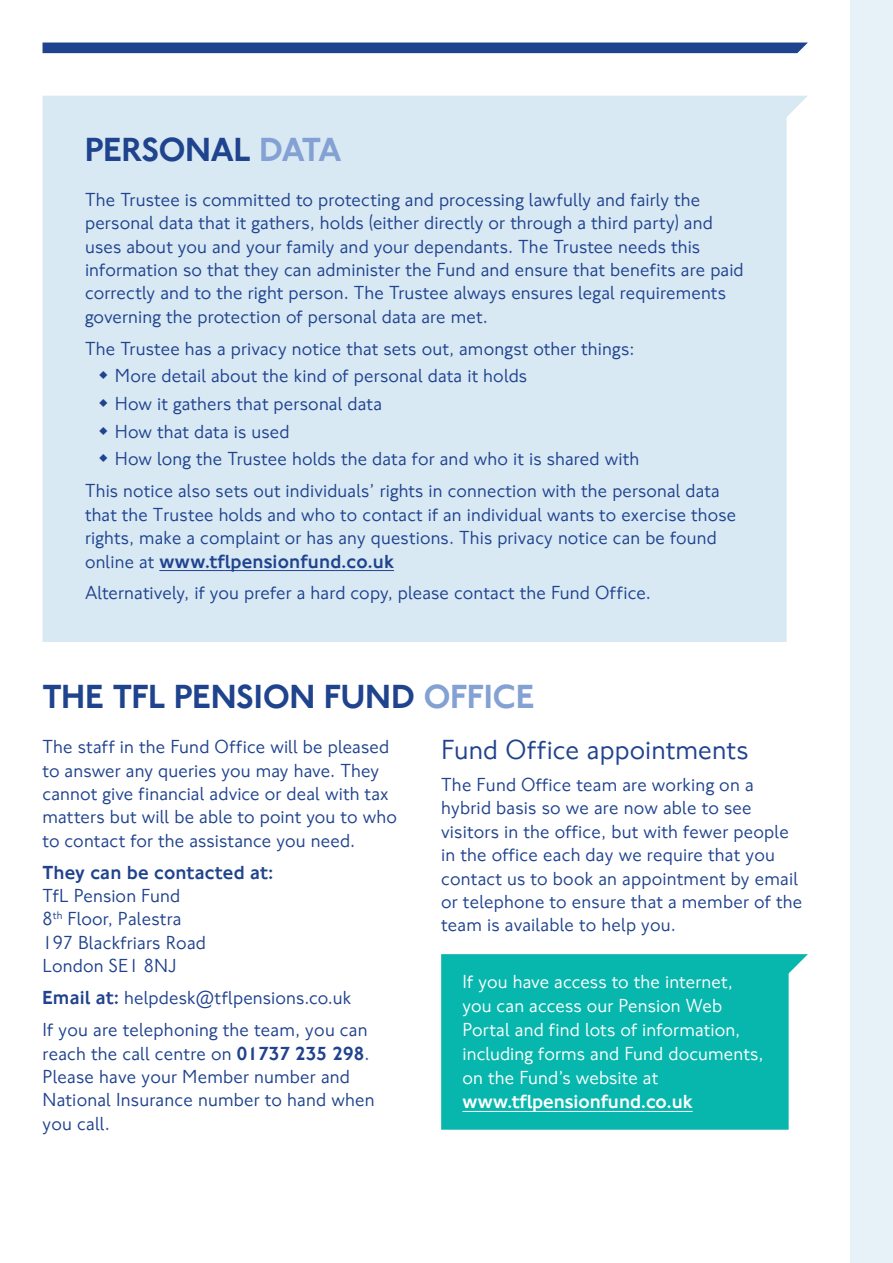
<style>
.page{position:relative;width:893px;height:1263px;background:#fff}
.page>*{position:absolute;margin:0;border:0;box-sizing:border-box;transform-origin:0 0}
.t1{font:500 34.5px "NJ Font";color:#20438e}
.t2{font:28.5px "NJ Font";letter-spacing:.005em;color:#20438e}
.t3{font:19.5px/23.4px "NJ Font";letter-spacing:.01em;color:#20438e}
.t4{font:19.5px/24px "NJ Font";letter-spacing:.005em;color:#fff}
.t5{font:500 19.5px "NJ Font";letter-spacing:.01em;color:#20438e}
.s1{color:#84a1d3}
.s2{font-weight:500}
</style>
<div class="page">
<div style="left:850px;top:0;width:43px;height:1263px;background:#e7f2f8"></div>
<div style="left:441px;top:954px;width:367px;height:176px;background:#07b7ad"></div>
<hr style="left:462px;top:1111px;width:231px;height:1px;background:#fff">
<div style="left:43px;top:43px;width:765px;height:10px;background:#20438e"></div>
<div style="left:43px;top:96px;width:764px;height:546px;background:#d8e9f4"></div>
<hr style="left:159px;top:570px;width:235px;height:1px;background:#20438e">
<svg style="left:99px;top:371px;width:8px;height:8px"></svg>
<svg style="left:99px;top:399px;width:8px;height:8px"></svg>
<svg style="left:99px;top:427px;width:8px;height:8px"></svg>
<svg style="left:99px;top:454px;width:8px;height:8px"></svg>
<p class="t1" style="left:85px;top:129px;width:258px">PERSONAL <span class="s1">DATA</span></p>
<p class="t3" style="left:85px;top:188px;width:660px">The Trustee is committed to protecting and processing lawfully and fairly the personal data that it gathers, holds (either directly or through a third party) and uses about you and your family and your dependants. The Trustee needs this information so that they can administer the Fund and ensure that benefits are paid correctly and to the right person. The Trustee always ensures legal requirements governing the protection of personal data are met.</p>
<p class="t3" style="left:85px;top:337px;width:551px">The Trustee has a privacy notice that sets out, amongst other things:</p>
<p class="t3" style="left:115px;top:365px;width:414px">More detail about the kind of personal data it holds</p>
<p class="t3" style="left:115px;top:392px;width:269px">How it gathers that personal data</p>
<p class="t3" style="left:115px;top:420px;width:176px">How that data is used</p>
<p class="t3" style="left:115px;top:448px;width:526px">How long the Trustee holds the data for and who it is shared with</p>
<p class="t3" style="left:85px;top:480px;width:653px">This notice also sets out individuals’ rights in connection with the personal data that the Trustee holds and who to contact if an individual wants to exercise those rights, make a complaint or has any questions. This privacy notice can be found online at <span class="s2">www.tflpensionfund.co.uk</span></p>
<p class="t3" style="left:85px;top:582px;width:567px">Alternatively, if you prefer a hard copy, please contact the Fund Office.</p>
<p class="t1" style="left:43px;top:676px;width:493px">THE TFL PENSION FUND <span class="s1">OFFICE</span></p>
<p class="t3" style="left:43px;top:735px;width:356px">The staff in the Fund Office will be pleased to answer any queries you may have. They cannot give financial advice or deal with tax matters but will be able to point you to who to contact for the assistance you need.</p>
<p class="t5" style="left:43px;top:860px;width:233px">They can be contacted at:</p>
<p class="t3" style="left:43px;top:884px;width:165px">TfL Pension Fund<br>8<sup>th</sup> Floor, Palestra<br>197 Blackfriars Road<br>London SE1 8NJ</p>
<p class="t3" style="left:43px;top:986px;width:310px"><span class="s2">Email at:</span> helpdesk@tflpensions.co.uk</p>
<p class="t3" style="left:43px;top:1018px;width:334px">If you are telephoning the team, you can reach the call centre on <span class="s2">01737 235 298</span>.<br>Please have your Member number and<br>National Insurance number to hand when you call.</p>
<p class="t2" style="left:441px;top:732px;width:309px">Fund Office appointments</p>
<p class="t3" style="left:441px;top:773px;width:363px">The Fund Office team are working on a hybrid basis so we are now able to see visitors in the office, but with fewer people in the office each day we require that you contact us to book an appointment by email or telephone to ensure that a member of the team is available to help you.</p>
<p class="t4" style="left:462px;top:970px;width:302px">If you have access to the internet, you can access our Pension Web<br>Portal and find lots of information, including forms and Fund documents, on the Fund’s website at <span class="s2">www.tflpensionfund.co.uk</span></p>
</div>
